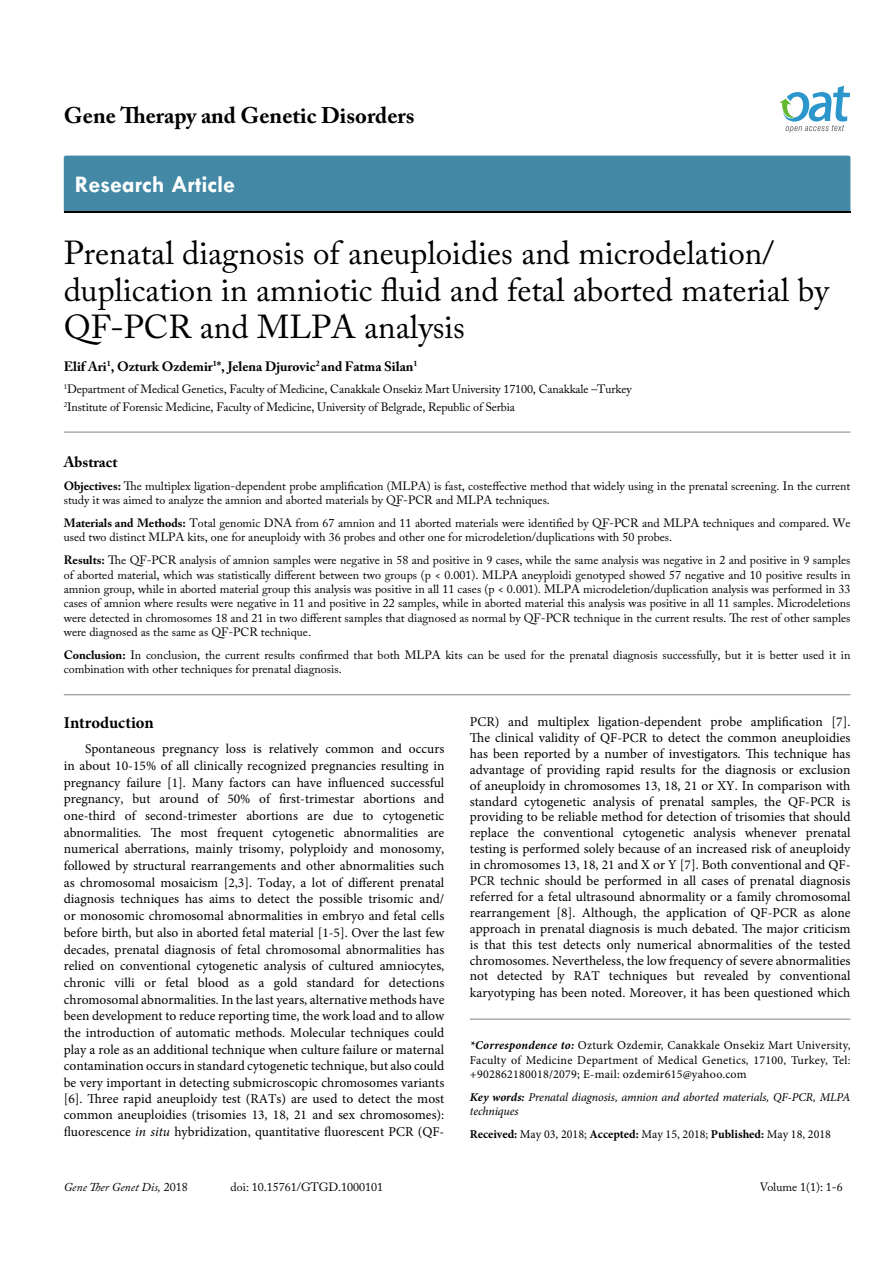
<style>
.page{position:relative;width:893px;height:1263px;background:#fff}
.page>*{position:absolute;margin:0;border:0;box-sizing:border-box;transform-origin:0 0}
.t1{font:33px/37.5px "Adobe Caslon Pro";color:#000}
.t2{font:700 24px "Tw Cen";color:#fff}
.t3{font:700 22.5px "Adobe Caslon Pro";color:#000}
.t4{font:700 16.5px "Minion Pro";letter-spacing:-.005em;color:#000}
.t5{font:700 15px "Adobe Caslon Pro";color:#000}
.t6{font:13.5px/16.6px "Minion Pro";color:#000;text-align:justify}
.t7{font:700 13.5px "Adobe Caslon Pro";color:#000}
.t8{font:12px/14.4px "Adobe Caslon Pro";color:#000}
.t9{font:12px/14.4px "Minion Pro";letter-spacing:.02em;color:#000;text-align:justify}
.t10{font:italic 12px/14.4px "Minion Pro";letter-spacing:-.01em;color:#000}
.t11{font:12px "Minion Pro";color:#000}
.t12{font:italic 12px "Adobe Caslon Pro";color:#000}
.s1{font-weight:700}
.s2{font-style:italic}
.s3{font-weight:700;font-style:italic}
.s4{font-style:normal}
</style>
<div class="page">
<div style="left:64px;top:156px;width:786px;height:56px;background:#4389a5"></div>
<svg style="left:779px;top:86px;width:71px;height:47px"></svg>
<hr style="left:64px;top:432px;width:786px;height:1px;background:#808285">
<hr style="left:64px;top:694px;width:786px;height:1px;background:#808285">
<hr style="left:470px;top:1019px;width:380px;height:1px;background:#808285">
<h3 class="t3" style="left:64px;top:102px;width:352px">Gene Therapy and Genetic Disorders</h3>
<h2 class="t2" style="left:75px;top:170px;width:162px">Research Article</h2>
<h1 class="t1" style="left:64px;top:233px;width:766px">Prenatal diagnosis of aneuploidies and microdelation/ duplication in amniotic fluid and fetal aborted material by<br>QF-PCR and MLPA analysis</h1>
<p class="t7" style="left:64px;top:358px;width:355px">Elif Ari<sup>1</sup>, Ozturk Ozdemir<sup>1</sup>*, Jelena Djurovic<sup>2</sup> and Fatma Silan<sup>1</sup></p>
<p class="t8" style="left:64px;top:380px;width:569px;line-height:18px"><sup>1</sup>Department of Medical Genetics, Faculty of Medicine, Canakkale Onsekiz Mart University 17100, Canakkale –Turkey<br><sup>2</sup>Institute of Forensic Medicine, Faculty of Medicine, University of Belgrade, Republic of Serbia</p>
<p class="t5" style="left:64px;top:453px;width:55px">Abstract</p>
<p class="t8" style="left:64px;top:478px;width:788px"><span class="s1">Objectives:</span> The multiplex ligation-dependent probe amplification (MLPA) is fast, costeffective method that widely using in the prenatal screening. In the current study it was aimed to analyze the amnion and aborted materials by QF-PCR and MLPA techniques.</p>
<p class="t8" style="left:64px;top:515px;width:788px"><span class="s1">Materials and Methods:</span> Total genomic DNA from 67 amnion and 11 aborted materials were identified by QF-PCR and MLPA techniques and compared. We used two distinct MLPA kits, one for aneuploidy with 36 probes and other one for microdeletion/duplications with 50 probes.</p>
<p class="t8" style="left:64px;top:553px;width:788px;text-align:justify"><span class="s1">Results:</span> The QF-PCR analysis of amnion samples were negative in 58 and positive in 9 cases, while the same analysis was negative in 2 and positive in 9 samples of aborted material, which was statistically different between two groups (p &lt; 0.001). MLPA aneyploidi genotyped showed 57 negative and 10 positive results in amnion group, while in aborted material group this analysis was positive in all 11 cases (p &lt; 0.001). MLPA microdeletion/duplication analysis was performed in 33 cases of amnion where results were negative in 11 and positive in 22 samples, while in aborted material this analysis was positive in all 11 samples. Microdeletions were detected in chromosomes 18 and 21 in two different samples that diagnosed as normal by QF-PCR technique in the current results. The rest of other samples were diagnosed as the same as QF-PCR technique.</p>
<p class="t8" style="left:64px;top:648px;width:788px"><span class="s1">Conclusion:</span> In conclusion, the current results confirmed that both MLPA kits can be used for the prenatal diagnosis successfully, but it is better used it in combination with other techniques for prenatal diagnosis.</p>
<p class="t4" style="left:64px;top:711px;width:91px">Introduction</p>
<p class="t6" style="left:64px;top:741px;width:382px;text-indent:21px">Spontaneous pregnancy loss is relatively common and occurs in about 10-15% of all clinically recognized pregnancies resulting in pregnancy failure [1]. Many factors can have influenced successful pregnancy, but around of 50% of first-trimestar abortions and one-third of second-trimester abortions are due to cytogenetic abnormalities. The most frequent cytogenetic abnormalities are numerical aberrations, mainly trisomy, polyploidy and monosomy, followed by structural rearrangements and other abnormalities such as chromosomal mosaicism [2,3]. Today, a lot of different prenatal diagnosis techniques has aims to detect the possible trisomic and/ or monosomic chromosomal abnormalities in embryo and fetal cells before birth, but also in aborted fetal material [1-5]. Over the last few decades, prenatal diagnosis of fetal chromosomal abnormalities has relied on conventional cytogenetic analysis of cultured amniocytes, chronic villi or fetal blood as a gold standard for detections chromosomal abnormalities. In the last years, alternative methods have been development to reduce reporting time, the work load and to allow the introduction of automatic methods. Molecular techniques could play a role as an additional technique when culture failure or maternal contamination occurs in standard cytogenetic technique, but also could be very important in detecting submicroscopic chromosomes variants [6]. Three rapid aneuploidy test (RATs) are used to detect the most common aneuploidies (trisomies 13, 18, 21 and sex chromosomes): fluorescence <span class="s2">in situ</span> hybridization, quantitative fluorescent PCR (QF-</p>
<p class="t6" style="left:470px;top:714px;width:382px;line-height:15.9px">PCR) and multiplex ligation-dependent probe amplification [7].<br>The clinical validity of QF-PCR to detect the common aneuploidies has been reported by a number of investigators. This technique has advantage of providing rapid results for the diagnosis or exclusion of aneuploidy in chromosomes 13, 18, 21 or XY. In comparison with standard cytogenetic analysis of prenatal samples, the QF-PCR is providing to be reliable method for detection of trisomies that should replace the conventional cytogenetic analysis whenever prenatal testing is performed solely because of an increased risk of aneuploidy in chromosomes 13, 18, 21 and X or Y [7]. Both conventional and QF-PCR technic should be performed in all cases of prenatal diagnosis referred for a fetal ultrasound abnormality or a family chromosomal rearrangement [8]. Although, the application of QF-PCR as alone approach in prenatal diagnosis is much debated. The major criticism is that this test detects only numerical abnormalities of the tested chromosomes. Nevertheless, the low frequency of severe abnormalities not detected by RAT techniques but revealed by conventional karyotyping has been noted. Moreover, it has been questioned which</p>
<p class="t9" style="left:470px;top:1038px;width:382px"><span class="s3">*Correspondence to:</span> Ozturk Ozdemir, Canakkale Onsekiz Mart University, Faculty of Medicine Department of Medical Genetics, 17100, Turkey, Tel: +902862180018/2079; E-mail: ozdemir615@yahoo.com</p>
<p class="t10" style="left:470px;top:1090px;width:382px"><span class="s1">Key words:</span> Prenatal diagnosis, amnion and aborted materials, QF-PCR, MLPA techniques</p>
<p class="t11" style="left:470px;top:1126px;width:363px"><span class="s1">Received:</span> May 03, 2018; <span class="s1">Accepted:</span> May 15, 2018; <span class="s1">Published:</span> May 18, 2018</p>
<p class="t12" style="left:64px;top:1180px;width:126px">Gene Ther Genet Dis, <span class="s4">2018</span></p>
<p class="t8" style="left:231px;top:1180px;width:154px">doi: 10.15761/GTGD.1000101</p>
<p class="t8" style="left:760px;top:1180px;width:84px">Volume 1(1): 1-6</p>
</div>
